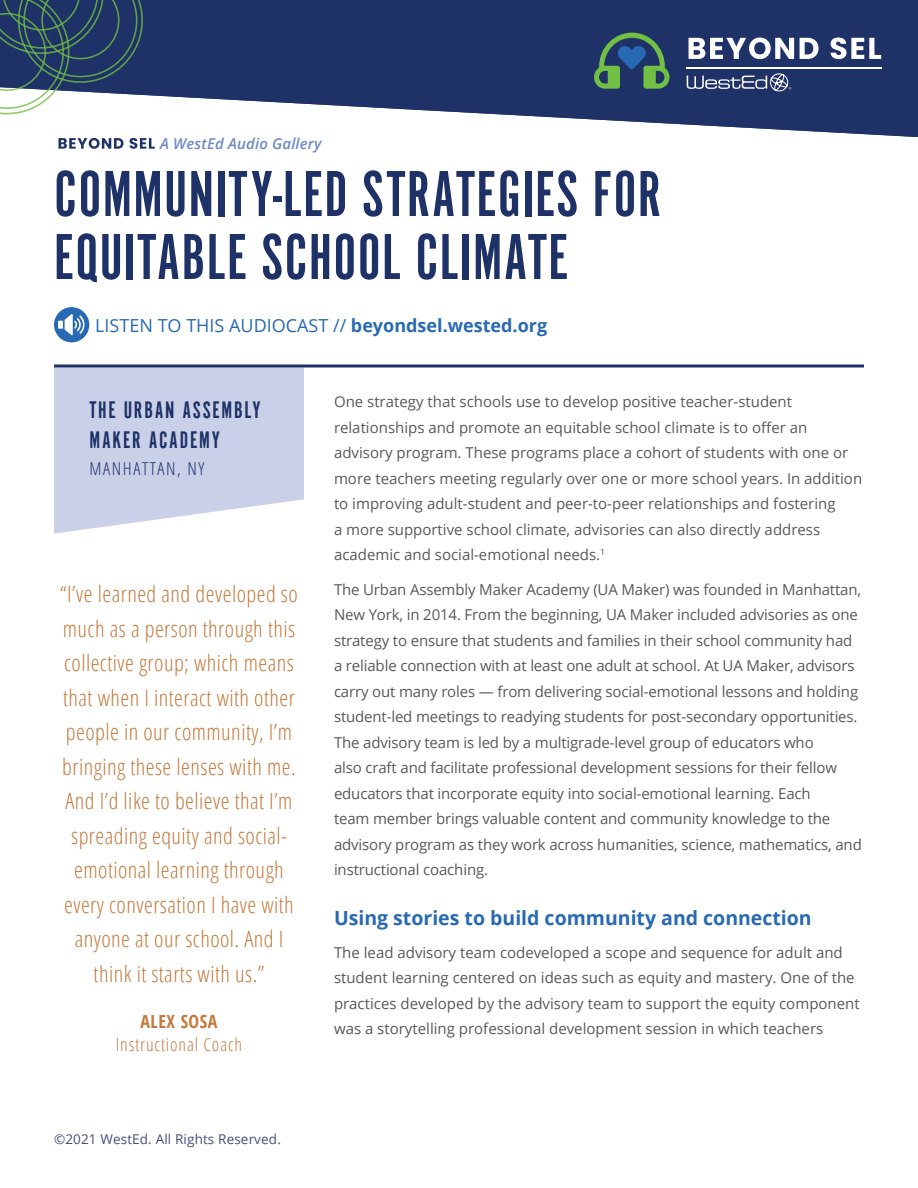
<style>
.page{position:relative;width:918px;height:1188px;background:#fff}
.page>*{position:absolute;margin:0;border:0;box-sizing:border-box;transform-origin:0 0}
.t1{font:67.5px/63px "Alternate Got No 1 D";letter-spacing:.02em;color:#1f3267}
.t2{font:24.9px/29.8px "Alternate Got No 1 D";letter-spacing:.07em;color:#1f3267}
.t3{font:300 22.5px/34.5px "Open Sans Condensed";letter-spacing:.02em;color:#c3793c;text-align:center}
.t4{font:700 19.5px "Open Sans";color:#2869b3}
.t5{font:18px "Open Sans";color:#2869b3}
.t6{font:300 18px/22.5px "Open Sans Condensed";letter-spacing:.05em;color:#c3793c;text-align:center}
.t7{font:300 17.7px "Open Sans Condensed";letter-spacing:.09em;color:#1f3267}
.t8{font:15px/25.5px "Open Sans";letter-spacing:-.01em;color:#57585a}
.t9{font:italic 600 15px "Open Sans";letter-spacing:.01em;color:#6f89c5}
.t10{font:13.5px "Open Sans";letter-spacing:.01em;color:#454d7a}
.s1{font-weight:700}
</style>
<div class="page">
<svg style="left:54px;top:368px;width:250px;height:166px;background:#ced4ea"></svg>
<svg style="left:58px;top:138px;width:97px;height:11px"></svg>
<svg style="left:1px;top:0;width:917px;height:137px;fill:#1f3267"></svg>
<div style="left:54px;top:307px;width:35px;height:35px;background:#2869b3;border-radius:50%"></div>
<svg style="left:58px;top:314px;width:26px;height:21px"></svg>
<hr style="left:687px;top:67px;width:195px;height:1px;background:#fff">
<svg style="left:594px;top:33px;width:287px;height:59px;background:#4c617f"></svg>
<svg style="left:0;top:0;width:143px;height:114px"></svg>
<svg style="left:54px;top:364px;width:810px;height:4px;background:#55648c"></svg>
<p class="t9" style="left:160px;top:133px;width:163px">A WestEd Audio Gallery</p>
<p class="t1" style="left:54px;top:162px;width:609px">COMMUNITY-LED STRATEGIES FOR<br>EQUITABLE SCHOOL CLIMATE</p>
<p class="t5" style="left:95px;top:313px;width:454px">LISTEN TO THIS AUDIOCAST // <span class="s1">beyondsel.wested.org</span></p>
<p class="t2" style="left:90px;top:395px;width:173px">THE URBAN ASSEMBLY<br>MAKER ACADEMY</p>
<p class="t7" style="left:90px;top:456px;width:116px">MANHATTAN, NY</p>
<p class="t3" style="left:60px;top:576px;width:239px">“I’ve learned and developed so much as a person through this collective group; which means that when I interact with other people in our community, I’m bringing these lenses with me.<br>And I’d like to believe that I’m spreading equity and social&shy;emotional learning through every conversation I have with anyone at our school. And I think it starts with us.”</p>
<p class="t6" style="left:116px;top:1010px;width:128px"><span class="s1">ALEX SOSA<br></span>Instructional Coach</p>
<p class="t10" style="left:54px;top:1130px;width:228px">©2021 WestEd. All Rights Reserved.</p>
<p class="t8" style="left:334px;top:389px;width:530px">One strategy that schools use to develop positive teacher-student relationships and promote an equitable school climate is to offer an advisory program. These programs place a cohort of students with one or more teachers meeting regularly over one or more school years. In addition to improving adult-student and peer-to-peer relationships and fostering<br>a more supportive school climate, advisories can also directly address academic and social-emotional needs.<sup>1</sup></p>
<p class="t8" style="left:334px;top:576px;width:529px">The Urban Assembly Maker Academy (UA Maker) was founded in Manhattan, New York, in 2014. From the beginning, UA Maker included advisories as one strategy to ensure that students and families in their school community had a reliable connection with at least one adult at school. At UA Maker, advisors carry out many roles — from delivering social-emotional lessons and holding student-led meetings to readying students for post-secondary opportunities.<br>The advisory team is led by a multigrade-level group of educators who<br>also craft and facilitate professional development sessions for their fellow educators that incorporate equity into social-emotional learning. Each<br>team member brings valuable content and community knowledge to the advisory program as they work across humanities, science, mathematics, and instructional coaching.</p>
<h2 class="t4" style="left:334px;top:904px;width:479px">Using stories to build community and connection</h2>
<p class="t8" style="left:334px;top:939px;width:527px">The lead advisory team codeveloped a scope and sequence for adult and student learning centered on ideas such as equity and mastery. One of the practices developed by the advisory team to support the equity component was a storytelling professional development session in which teachers</p>
</div>
